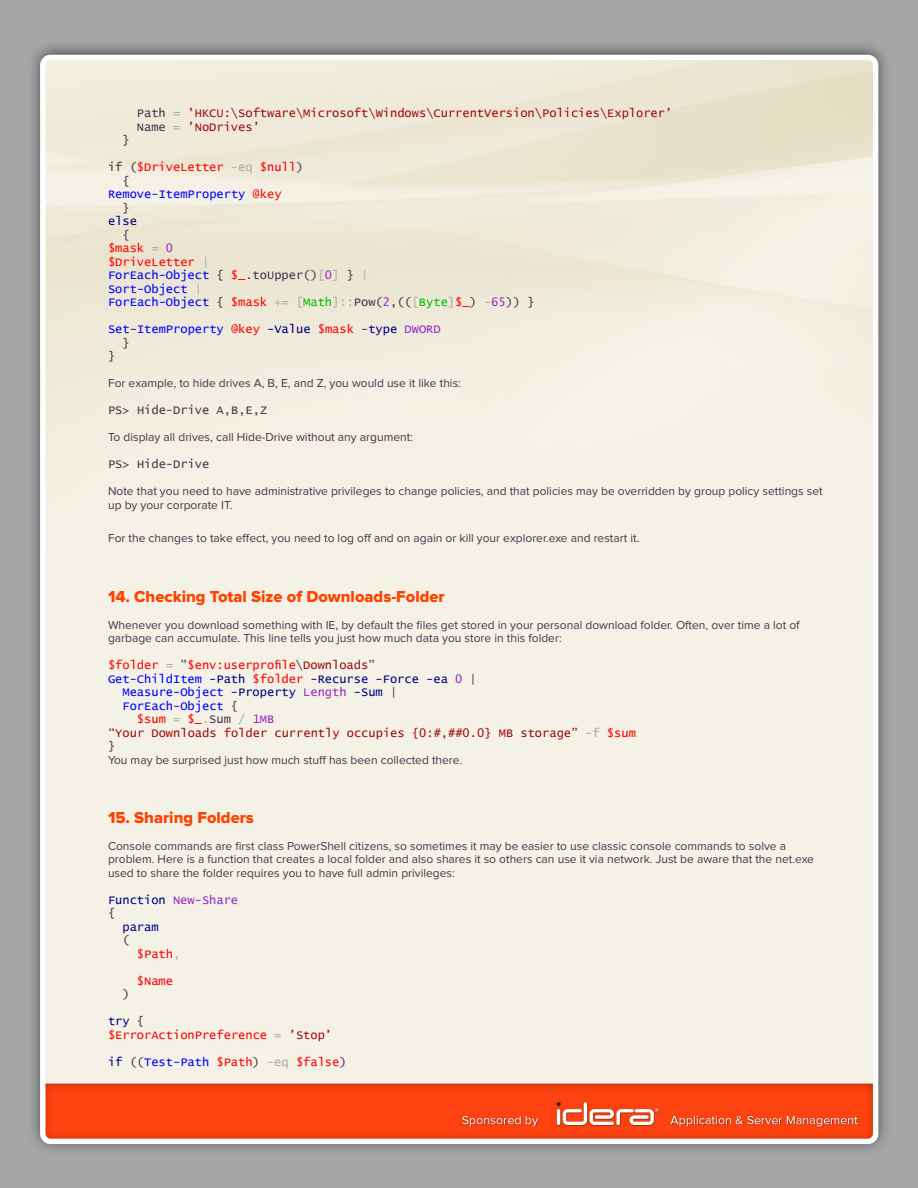
<style>
.page{position:relative;width:918px;height:1188px;background:#fff}
.page>*{position:absolute;margin:0;border:0;box-sizing:border-box;transform-origin:0 0}
.t1{font:16.5px "Proxima Nova Extrabld";color:#fe4200}
.t2{font:12px/13.5px "Proxima Nova";color:#4b324b}
.t3{font:12px/13.5px "Lucida Console";color:#00f}
.t4{font:12px/13.5px "Lucida Console";color:#a00a0f}
.t5{font:12px/13.5px "Lucida Console";color:#f00}
.t6{font:12px "Lucida Console";color:#000080}
.t7{font:12px "Lucida Console";color:#4b324b}
.t8{font:12px/13.5px "Lucida Console";color:#9628c8}
.t9{font:12px "Lucida Console";color:#00008b}
.s1{color:#4b324b}
.s2{color:#a9a9a9}
.s3{color:#f00}
.s4{color:#9628c8}
.s5{color:#00be00}
.s6{color:#000080}
.s7{color:#a00a0f}
.s8{color:#00f}
.s9{color:#00008b}
</style>
<div class="page">
<img style="left:0;top:0;width:918px;height:1188px">
<p class="t4" style="left:137px;top:107px;width:537px"><span class="s1">Path</span> <span class="s2">=</span> ’HKCU:\Software\Microsoft\Windows\CurrentVersion\Policies\Explorer’<br><span class="s1">Name</span> <span class="s2">=</span> ’NoDrives’</p>
<p class="t7" style="left:122px;top:135px;width:9px">}</p>
<p class="t5" style="left:108px;top:161px;width:197px"><span class="s1">if (</span>$DriveLetter <span class="s2">-eq</span> $null<span class="s1">)</span></p>
<p class="t7" style="left:123px;top:175px;width:9px">{</p>
<p class="t3" style="left:108px;top:188px;width:175px">Remove-ItemProperty <span class="s3">@key</span></p>
<p class="t7" style="left:123px;top:202px;width:9px">}</p>
<p class="t9" style="left:108px;top:216px;width:30px">else</p>
<p class="t3" style="left:108px;top:229px;width:428px;text-indent:14px"><span class="s1">{<br></span><span class="s3">$mask</span> <span class="s2">=</span> <span class="s4">0<br></span><span class="s3">$DriveLetter</span> <span class="s2">|<br></span>ForEach-Object <span class="s1">{</span> <span class="s3">$_</span><span class="s1">.toUpper()</span><span class="s2">[</span><span class="s4">0</span><span class="s2">]</span> <span class="s1">}</span> <span class="s2">|<br></span>Sort-Object <span class="s2">|<br></span>ForEach-Object <span class="s1">{</span> <span class="s3">$mask</span> <span class="s2">+= [</span><span class="s5">Math</span><span class="s2">]::</span><span class="s1">Pow(</span><span class="s4">2</span><span class="s1">,((</span><span class="s2">[</span><span class="s5">Byte</span><span class="s2">]</span><span class="s3">$_</span><span class="s1">)</span> <span class="s2">-</span><span class="s4">65</span><span class="s1">)) }</span></p>
<p class="t3" style="left:108px;top:323px;width:334px">Set-ItemProperty <span class="s3">@key</span> <span class="s6">-Value</span> <span class="s3">$mask</span> <span class="s1">-</span><span class="s6">type</span> <span class="s4">DWORD</span></p>
<p class="t7" style="left:123px;top:337px;width:9px">}</p>
<p class="t7" style="left:108px;top:351px;width:9px">}</p>
<p class="t2" style="left:108px;top:377px;width:354px">For example, to hide drives A, B, E, and Z, you would use it like this:</p>
<p class="t7" style="left:108px;top:405px;width:161px">PS&gt; Hide-Drive A,B,E,Z</p>
<p class="t2" style="left:108px;top:431px;width:306px">To display all drives, call Hide-Drive without any argument:</p>
<p class="t7" style="left:108px;top:459px;width:103px">PS&gt; Hide-Drive</p>
<p class="t2" style="left:108px;top:485px;width:716px">Note that you need to have administrative privileges to change policies, and that policies may be overridden by group policy settings set up by your corporate IT.</p>
<p class="t2" style="left:108px;top:532px;width:533px">For the changes to take effect, you need to log off and on again or kill your explorer.exe and restart it.</p>
<h1 class="t1" style="left:108px;top:587px;width:338px">14. Checking Total Size of Downloads-Folder</h1>
<p class="t2" style="left:108px;top:618px;width:693px">Whenever you download something with IE, by default the files get stored in your personal download folder. Often, over time a lot of garbage can accumulate. This line tells you just how much data you store in this folder:</p>
<p class="t5" style="left:108px;top:659px;width:269px">$folder <span class="s2">=</span> <span class="s1">”</span>$env:userprofile<span class="s1">\</span><span class="s7">Downloads</span><span class="s1">”</span></p>
<p class="t6" style="left:108px;top:673px;width:370px"><span class="s8">Get-ChildItem</span> -Path <span class="s3">$folder</span> -Recurse -Force -ea <span class="s4">0</span> <span class="s1">|</span></p>
<p class="t3" style="left:123px;top:686px;width:276px">Measure-Object <span class="s6">-Property</span> <span class="s4">Length</span> <span class="s6">-Sum</span> <span class="s1">|</span></p>
<p class="t3" style="left:123px;top:699px;width:117px">ForEach-Object <span class="s1">{</span></p>
<p class="t5" style="left:137px;top:713px;width:139px">$sum <span class="s2">=</span> $_<span class="s2">.</span><span class="s1">Sum</span> <span class="s2">/</span> <span class="s4">1MB</span></p>
<p class="t4" style="left:108px;top:726px;width:529px">“Your Downloads folder currently occupies {0:#,##0.0} MB storage” <span class="s2">-f</span> <span class="s3">$sum</span></p>
<p class="t7" style="left:108px;top:741px;width:9px">}</p>
<p class="t2" style="left:108px;top:753px;width:356px">You may be surprised just how much stuff has been collected there.</p>
<h1 class="t1" style="left:108px;top:808px;width:147px">15. Sharing Folders</h1>
<p class="t2" style="left:108px;top:839px;width:707px">Console commands are first class PowerShell citizens, so sometimes it may be easier to use classic console commands to solve a problem. Here is a function that creates a local folder and also shares it so others can use it via network. Just be aware that the net.exe used to share the folder requires you to have full admin privileges:</p>
<p class="t8" style="left:108px;top:893px;width:132px"><span class="s9">Function</span> New-Share <span class="s1">{</span></p>
<p class="t9" style="left:122px;top:921px;width:38px">param</p>
<p class="t7" style="left:122px;top:935px;width:9px">(</p>
<p class="t5" style="left:137px;top:947px;width:45px">$Path<span class="s2">,</span></p>
<p class="t5" style="left:137px;top:974px;width:38px">$Name</p>
<p class="t7" style="left:122px;top:989px;width:9px">)</p>
<p class="t5" style="left:108px;top:1015px;width:226px"><span class="s9">try</span> <span class="s1">{<br></span>$ErrorActionPreference <span class="s2">=</span> <span class="s7">’Stop’</span></p>
<p class="t5" style="left:108px;top:1055px;width:240px"><span class="s9">if</span> <span class="s1">((</span><span class="s8">Test-Path</span> $Path<span class="s1">)</span> <span class="s2">-eq</span> $false<span class="s1">)</span></p>
</div>
